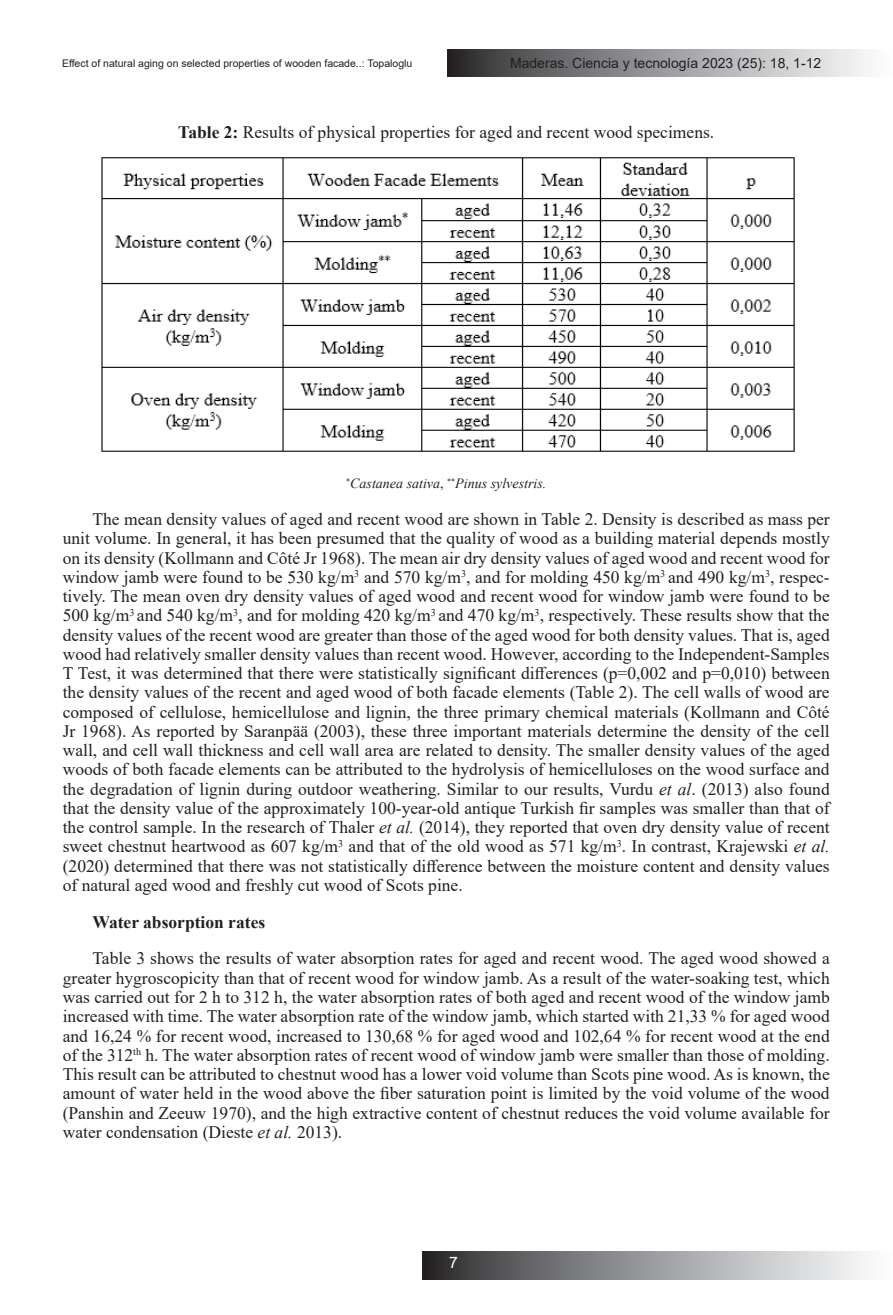
<style>
.page{position:relative;width:893px;height:1315px;background:#fff}
.page>*{position:absolute;margin:0;border:0;box-sizing:border-box;transform-origin:0 0}
.t1{font:17.5px/19.2px "Times New Roman";color:#231f20;text-align:justify}
.t2{font:700 17.5px "Times New Roman";color:#231f20}
.t3{font:15.75px "Arial";color:#fff}
.t4{font:14px "Arial";color:#231f20}
.t5{font:italic 14px "Times New Roman";color:#231f20}
.t6{font:10.5px "Arial";color:#231f20}
.s1{font-weight:700}
.s2{font-style:normal}
.s3{font-style:italic}
</style>
<div class="page">
<svg style="left:448px;top:49px;width:420px;height:28px"></svg>
<svg style="left:423px;top:1252px;width:444px;height:27px"></svg>
<img style="left:101px;top:157px;width:694px;height:295px">
<p class="t6" style="left:62px;top:56px;width:352px">Effect of natural aging on selected properties of wooden facade..: Topaloglu</p>
<p class="t4" style="left:510px;top:53px;width:313px">Maderas. Ciencia y tecnología 2023 (25): 18, 1-12</p>
<p class="t1" style="left:178px;top:122px;width:537px"><span class="s1">Table 2:</span> Results of physical properties for aged and recent wood specimens.</p>
<p class="t5" style="left:346px;top:474px;width:202px"><sup>*</sup>Castanea sativa<span class="s2">,</span> <sup>**</sup>Pinus sylvestris.</p>
<p class="t1" style="left:63px;top:509px;width:768px;text-indent:30px">The mean density values of aged and recent wood are shown in Table 2. Density is described as mass per unit volume. In general, it has been presumed that the quality of wood as a building material depends mostly on its density (Kollmann and Côté Jr 1968). The mean air dry density values of aged wood and recent wood for window jamb were found to be 530 kg/m<sup>3</sup> and 570 kg/m<sup>3</sup>, and for molding 450 kg/m<sup>3</sup> and 490 kg/m<sup>3</sup>, respec&shy;tively. The mean oven dry density values of aged wood and recent wood for window jamb were found to be 500 kg/m<sup>3</sup> and 540 kg/m<sup>3</sup>, and for molding 420 kg/m<sup>3</sup> and 470 kg/m<sup>3</sup>, respectively. These results show that the density values of the recent wood are greater than those of the aged wood for both density values. That is, aged wood had relatively smaller density values than recent wood. However, according to the Independent-Samples T Test, it was determined that there were statistically significant differences (p=0,002 and p=0,010) between the density values of the recent and aged wood of both facade elements (Table 2). The cell walls of wood are composed of cellulose, hemicellulose and lignin, the three primary chemical materials (Kollmann and Côté Jr 1968). As reported by Saranpää (2003), these three important materials determine the density of the cell wall, and cell wall thickness and cell wall area are related to density. The smaller density values of the aged woods of both facade elements can be attributed to the hydrolysis of hemicelluloses on the wood surface and the degradation of lignin during outdoor weathering. Similar to our results, Vurdu <span class="s3">et al</span>. (2013) also found that the density value of the approximately 100-year-old antique Turkish fir samples was smaller than that of the control sample. In the research of Thaler <span class="s3">et al.</span> (2014), they reported that oven dry density value of recent sweet chestnut heartwood as 607 kg/m<sup>3</sup> and that of the old wood as 571 kg/m<sup>3</sup>. In contrast, Krajewski <span class="s3">et al. </span>(2020) determined that there was not statistically difference between the moisture content and density values of natural aged wood and freshly cut wood of Scots pine.</p>
<p class="t2" style="left:93px;top:909px;width:174px">Water absorption rates</p>
<p class="t1" style="left:63px;top:948px;width:768px;text-indent:30px">Table 3 shows the results of water absorption rates for aged and recent wood. The aged wood showed a greater hygroscopicity than that of recent wood for window jamb. As a result of the water-soaking test, which was carried out for 2 h to 312 h, the water absorption rates of both aged and recent wood of the window jamb increased with time. The water absorption rate of the window jamb, which started with 21,33 % for aged wood and 16,24 % for recent wood, increased to 130,68 % for aged wood and 102,64 % for recent wood at the end of the 312<sup>th</sup> h. The water absorption rates of recent wood of window jamb were smaller than those of molding.<br>This result can be attributed to chestnut wood has a lower void volume than Scots pine wood. As is known, the amount of water held in the wood above the fiber saturation point is limited by the void volume of the wood (Panshin and Zeeuw 1970), and the high extractive content of chestnut reduces the void volume available for water condensation (Dieste <span class="s3">et al.</span> 2013).</p>
<p class="t3" style="left:449px;top:1252px;width:10px">7</p>
</div>
